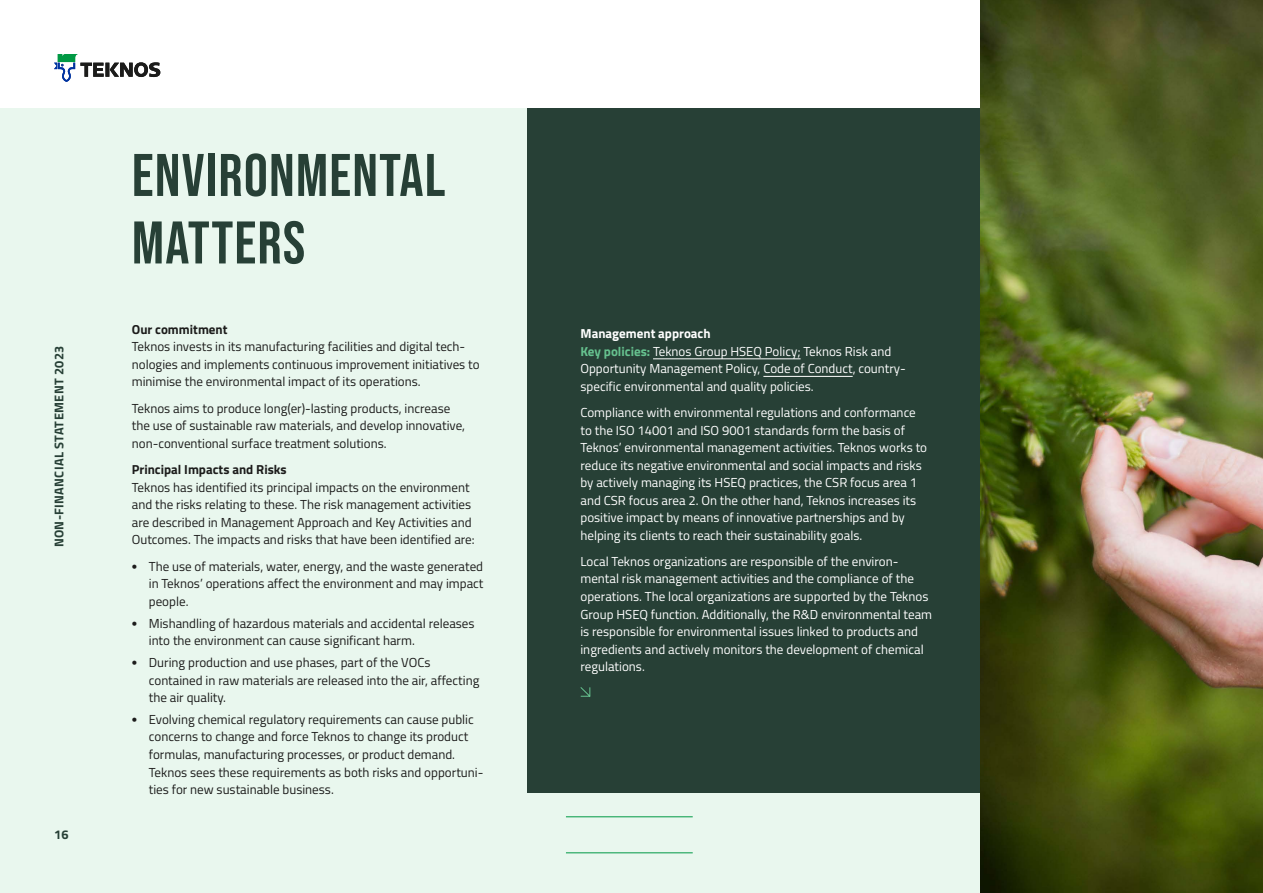
<style>
.page{position:relative;width:1263px;height:893px;background:#fff}
.page>*{position:absolute;margin:0;border:0;box-sizing:border-box;transform-origin:0 0}
.t1{font:60px/67.5px "Bebas Neue";letter-spacing:.02em;color:#274036}
.t2{font:13.05px/17.5px "Titillium";color:#1c1c1b}
.t3{font:13.05px/17.5px "Titillium";color:#fff}
.t4{font:700 13.05px "Titillium";color:#1c1c1b}
.t5{font:700 12.75px "Titillium";letter-spacing:.025em;color:#274036}
.s1{font-family:"Bebas Neue";font-size:18px}
.s2{font-weight:700}
.s3{font-weight:700;color:#66c28f}
</style>
<div class="page">
<div style="left:0;top:108px;width:1262px;height:785px;background:#e9f7ee"></div>
<div style="left:527px;top:108px;width:736px;height:684px;background:#274036"></div>
<img style="left:980px;top:0;width:283px;height:893px">
<hr style="left:653px;top:359px;width:148px;height:1px;background:#fff">
<hr style="left:763px;top:376px;width:90px;height:1px;background:#fff">
<svg style="left:580px;top:687px;width:11px;height:10px"></svg>
<svg style="left:54px;top:54px;width:106px;height:28px"></svg>
<hr style="left:566px;top:816px;width:127px;height:1px;background:#094">
<hr style="left:566px;top:853px;width:127px;height:1px;background:#094">
<p class="t5" style="left:49px;top:547px;width:203px;rotate:-90deg">NON-FINANCIAL STATEMENT 2023</p>
<p class="t5" style="left:54px;top:825px;width:16px">16</p>
<h1 class="t1" style="left:132px;top:141px;width:315px">ENVIRONMENTAL<br>MATTERS</h1>
<p class="t4" style="left:132px;top:319px;width:97px">Our commitment</p>
<p class="t2" style="left:132px;top:337px;width:349px">Teknos invests in its manufacturing facilities and digital tech&shy;nologies and implements continuous improvement initiatives to minimise the environmental impact of its operations.</p>
<p class="t2" style="left:132px;top:399px;width:335px">Teknos aims to produce long(er)-lasting products, increase the use of sustainable raw materials, and develop innovative, non-conventional surface treatment solutions.</p>
<p class="t4" style="left:132px;top:460px;width:156px">Principal Impacts and Risks</p>
<p class="t2" style="left:132px;top:478px;width:344px">Teknos has identified its principal impacts on the environment and the risks relating to these. The risk management activities are described in Management Approach and Key Activities and Outcomes. The impacts and risks that have been identified are:</p>
<p class="t2" style="left:149px;top:557px;width:336px;text-align:justify;text-indent:-17px"><span class="s1">•</span> The use of materials, water, energy, and the waste generated in Teknos’ operations affect the environment and may impact people.</p>
<p class="t2" style="left:149px;top:614px;width:327px;text-indent:-17px"><span class="s1">•</span> Mishandling of hazardous materials and accidental releases into the environment can cause significant harm.</p>
<p class="t2" style="left:149px;top:653px;width:332px;text-indent:-17px"><span class="s1">•</span> During production and use phases, part of the VOCs contained in raw materials are released into the air, affecting the air quality.</p>
<p class="t2" style="left:149px;top:710px;width:336px;text-indent:-17px"><span class="s1">•</span> Evolving chemical regulatory requirements can cause public concerns to change and force Teknos to change its product formulas, manufacturing processes, or product demand.<br>Teknos sees these requirements as both risks and opportuni&shy;ties for new sustainable business.</p>
<p class="t3" style="left:580px;top:324px;width:327px"><span class="s2">Management approach<br></span><span class="s3">Key policies:</span> Teknos Group HSEQ Policy; Teknos Risk and Opportunity Management Policy, Code of Conduct, country&shy;specific environmental and quality policies.</p>
<p class="t3" style="left:580px;top:403px;width:348px">Compliance with environmental regulations and conformance to the ISO 14001 and ISO 9001 standards form the basis of Teknos’ environmental management activities. Teknos works to reduce its negative environmental and social impacts and risks by actively managing its HSEQ practices, the CSR focus area 1 and CSR focus area 2. On the other hand, Teknos increases its positive impact by means of innovative partnerships and by helping its clients to reach their sustainability goals.</p>
<p class="t3" style="left:580px;top:552px;width:353px">Local Teknos organizations are responsible of the environ&shy;mental risk management activities and the compliance of the operations. The local organizations are supported by the Teknos Group HSEQ function. Additionally, the R&amp;D environmental team is responsible for environmental issues linked to products and ingredients and actively monitors the development of chemical regulations.</p>
</div>
